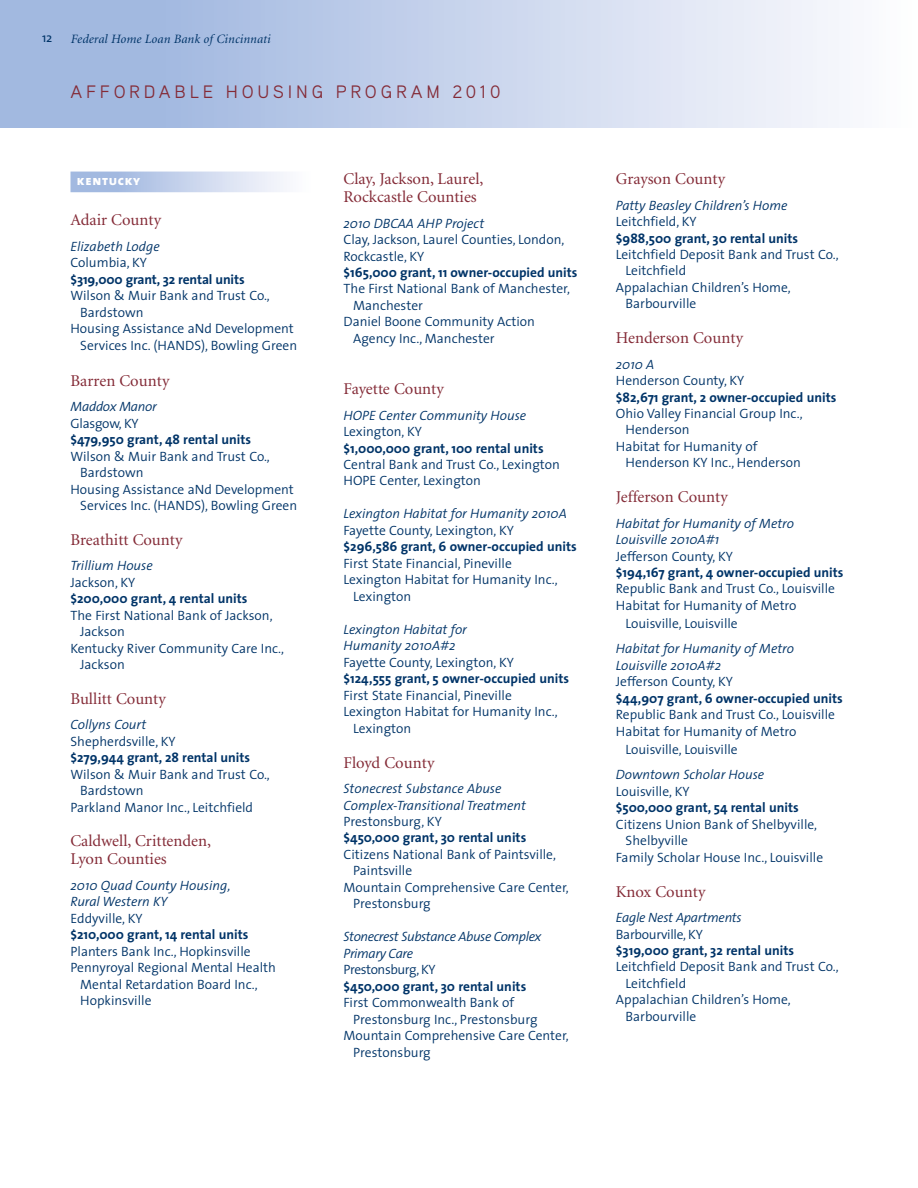
<style>
.page{position:relative;width:918px;height:1188px;background:#fff}
.page>*{position:absolute;margin:0;border:0;box-sizing:border-box;transform-origin:0 0}
.t1{font:18px "Aaux Pro";letter-spacing:.21em;color:#842b37}
.t2{font:16.5px/18px "Minion";color:#842b37}
.t3{font:300 13.5px/16.5px "The Sans";color:#003468}
.t4{font:700 13.5px "The Sans";color:#003468}
.t5{font:italic 300 13.5px/16.5px "The Sans";color:#003468}
.t6{font:italic 300 13.5px/16.5px "The Sans";letter-spacing:-.03em;color:#003468}
.t7{font:italic 300 13.5px "The Sans";letter-spacing:-.02em;color:#003468}
.t8{font:300 13.5px "The Sans";letter-spacing:-.02em;color:#003468}
.t9{font:300 13.5px "The Sans";letter-spacing:-.03em;color:#003468}
.t10{font:13.5px "The Sans Extra Bold Caps";letter-spacing:.05em;color:#fff}
.t11{font:italic 12.75px "Minion";letter-spacing:.01em;color:#003468}
.t12{font:12.75px "The Sans";color:#003468}
</style>
<div class="page">
<div style="left:70px;top:172px;width:250px;height:20px;background:linear-gradient(to right,#94aedc,#fff)"></div>
<div style="left:0;top:0;width:918px;height:128px;background:linear-gradient(to right,#95afdc,#fcfbfe)"></div>
<p class="t12" style="left:42px;top:27px;width:12px">12</p>
<p class="t11" style="left:70px;top:32px;width:201px">Federal Home Loan Bank of Cincinnati</p>
<h1 class="t1" style="left:70px;top:80px;width:432px">AFFORDABLE HOUSING PROGRAM 2010</h1>
<p class="t10" style="left:77px;top:169px;width:65px">kentucky</p>
<p class="t2" style="left:70px;top:212px;width:92px">Adair County</p>
<p class="t5" style="left:70px;top:238px;width:91px">Elizabeth Lodge</p>
<p class="t3" style="left:70px;top:254px;width:78px">Columbia, KY</p>
<p class="t4" style="left:70px;top:268px;width:176px">$319,000 grant, 32 rental units</p>
<p class="t3" style="left:70px;top:287px;width:201px">Wilson &amp; Muir Bank and Trust Co.,</p>
<p class="t3" style="left:80px;top:304px;width:65px">Bardstown</p>
<p class="t3" style="left:70px;top:320px;width:225px">Housing Assistance aNd Development</p>
<p class="t3" style="left:80px;top:337px;width:218px">Services Inc. (HANDS), Bowling Green</p>
<p class="t2" style="left:70px;top:372px;width:100px">Barren County</p>
<p class="t7" style="left:70px;top:396px;width:88px">Maddox Manor</p>
<p class="t8" style="left:70px;top:412px;width:70px">Glasgow, KY</p>
<p class="t4" style="left:70px;top:429px;width:182px">$479,950 grant, 48 rental units</p>
<p class="t3" style="left:70px;top:448px;width:201px">Wilson &amp; Muir Bank and Trust Co.,</p>
<p class="t3" style="left:80px;top:464px;width:65px">Bardstown</p>
<p class="t3" style="left:70px;top:481px;width:225px">Housing Assistance aNd Development</p>
<p class="t3" style="left:80px;top:497px;width:218px">Services Inc. (HANDS), Bowling Green</p>
<p class="t2" style="left:70px;top:531px;width:114px">Breathitt County</p>
<p class="t5" style="left:70px;top:557px;width:84px">Trillium House</p>
<p class="t3" style="left:70px;top:574px;width:66px">Jackson, KY</p>
<p class="t4" style="left:70px;top:588px;width:178px">$200,000 grant, 4 rental units</p>
<p class="t3" style="left:70px;top:607px;width:204px">The First National Bank of Jackson,</p>
<p class="t3" style="left:80px;top:623px;width:46px">Jackson</p>
<p class="t3" style="left:70px;top:640px;width:215px">Kentucky River Community Care Inc.,</p>
<p class="t3" style="left:80px;top:656px;width:46px">Jackson</p>
<p class="t2" style="left:70px;top:690px;width:97px">Bullitt County</p>
<p class="t5" style="left:70px;top:716px;width:77px">Collyns Court</p>
<p class="t3" style="left:70px;top:733px;width:107px">Shepherdsville, KY</p>
<p class="t4" style="left:70px;top:747px;width:181px">$279,944 grant, 28 rental units</p>
<p class="t3" style="left:70px;top:766px;width:201px">Wilson &amp; Muir Bank and Trust Co.,</p>
<p class="t3" style="left:80px;top:782px;width:65px">Bardstown</p>
<p class="t3" style="left:70px;top:799px;width:184px">Parkland Manor Inc., Leitchfield</p>
<p class="t2" style="left:70px;top:833px;width:142px">Caldwell, Crittenden,<br>Lyon Counties</p>
<p class="t5" style="left:70px;top:877px;width:162px">2010 Quad County Housing,<br>Rural Western KY</p>
<p class="t3" style="left:70px;top:910px;width:74px">Eddyville, KY</p>
<p class="t4" style="left:70px;top:924px;width:179px">$210,000 grant, 14 rental units</p>
<p class="t3" style="left:70px;top:943px;width:182px">Planters Bank Inc., Hopkinsville</p>
<p class="t3" style="left:70px;top:959px;width:207px">Pennyroyal Regional Mental Health</p>
<p class="t3" style="left:80px;top:976px;width:179px">Mental Retardation Board Inc.,</p>
<p class="t3" style="left:80px;top:992px;width:73px">Hopkinsville</p>
<p class="t2" style="left:344px;top:170px;width:141px">Clay, Jackson, Laurel,<br>Rockcastle Counties</p>
<p class="t5" style="left:344px;top:214px;width:142px">2010 DBCAA AHP Project</p>
<p class="t3" style="left:344px;top:231px;width:222px">Clay, Jackson, Laurel Counties, London,<br>Rockcastle, KY</p>
<p class="t4" style="left:344px;top:261px;width:236px">$165,000 grant, 11 owner-occupied units</p>
<p class="t3" style="left:344px;top:280px;width:228px">The First National Bank of Manchester,</p>
<p class="t3" style="left:353px;top:297px;width:71px">Manchester</p>
<p class="t3" style="left:344px;top:313px;width:193px">Daniel Boone Community Action</p>
<p class="t3" style="left:353px;top:330px;width:143px">Agency Inc., Manchester</p>
<p class="t2" style="left:344px;top:380px;width:102px">Fayette County</p>
<p class="t5" style="left:344px;top:406px;width:184px">HOPE Center Community House</p>
<p class="t3" style="left:344px;top:423px;width:80px">Lexington, KY</p>
<p class="t4" style="left:344px;top:437px;width:202px">$1,000,000 grant, 100 rental units</p>
<p class="t3" style="left:344px;top:456px;width:218px">Central Bank and Trust Co., Lexington<br>HOPE Center, Lexington</p>
<p class="t5" style="left:344px;top:505px;width:225px">Lexington Habitat for Humanity 2010A</p>
<p class="t3" style="left:344px;top:522px;width:172px">Fayette County, Lexington, KY</p>
<p class="t4" style="left:344px;top:536px;width:235px">$296,586 grant, 6 owner-occupied units</p>
<p class="t3" style="left:344px;top:555px;width:170px">First State Financial, Pineville</p>
<p class="t3" style="left:344px;top:571px;width:216px">Lexington Habitat for Humanity Inc.,</p>
<p class="t3" style="left:353px;top:588px;width:60px">Lexington</p>
<p class="t5" style="left:344px;top:621px;width:125px">Lexington Habitat for<br>Humanity 2010A#2</p>
<p class="t3" style="left:344px;top:654px;width:172px">Fayette County, Lexington, KY</p>
<p class="t4" style="left:344px;top:668px;width:227px">$124,555 grant, 5 owner-occupied units</p>
<p class="t3" style="left:344px;top:687px;width:170px">First State Financial, Pineville</p>
<p class="t3" style="left:344px;top:703px;width:216px">Lexington Habitat for Humanity Inc.,</p>
<p class="t3" style="left:353px;top:720px;width:60px">Lexington</p>
<p class="t2" style="left:344px;top:754px;width:92px">Floyd County</p>
<p class="t5" style="left:344px;top:780px;width:184px">Stonecrest Substance Abuse<br>Complex-Transitional Treatment</p>
<p class="t3" style="left:344px;top:813px;width:100px">Prestonsburg, KY</p>
<p class="t4" style="left:344px;top:827px;width:184px">$450,000 grant, 30 rental units</p>
<p class="t3" style="left:344px;top:846px;width:214px">Citizens National Bank of Paintsville,</p>
<p class="t3" style="left:353px;top:862px;width:60px">Paintsville</p>
<p class="t3" style="left:344px;top:879px;width:227px">Mountain Comprehensive Care Center,</p>
<p class="t3" style="left:353px;top:895px;width:79px">Prestonsburg</p>
<p class="t6" style="left:344px;top:928px;width:199px">Stonecrest Substance Abuse Complex<br>Primary Care</p>
<p class="t9" style="left:344px;top:959px;width:94px">Prestonsburg, KY</p>
<p class="t4" style="left:344px;top:975px;width:184px">$450,000 grant, 30 rental units</p>
<p class="t3" style="left:344px;top:994px;width:172px">First Commonwealth Bank of</p>
<p class="t3" style="left:353px;top:1011px;width:186px">Prestonsburg Inc., Prestonsburg</p>
<p class="t3" style="left:344px;top:1027px;width:227px">Mountain Comprehensive Care Center,</p>
<p class="t3" style="left:353px;top:1044px;width:79px">Prestonsburg</p>
<p class="t2" style="left:616px;top:170px;width:111px">Grayson County</p>
<p class="t5" style="left:616px;top:196px;width:173px">Patty Beasley Children’s Home</p>
<p class="t3" style="left:616px;top:213px;width:82px">Leitchfield, KY</p>
<p class="t4" style="left:616px;top:227px;width:184px">$988,500 grant, 30 rental units</p>
<p class="t3" style="left:616px;top:246px;width:224px">Leitchfield Deposit Bank and Trust Co.,</p>
<p class="t3" style="left:626px;top:262px;width:62px">Leitchfield</p>
<p class="t3" style="left:616px;top:279px;width:176px">Appalachian Children’s Home,</p>
<p class="t3" style="left:626px;top:295px;width:72px">Barbourville</p>
<p class="t2" style="left:616px;top:329px;width:129px">Henderson County</p>
<p class="t5" style="left:616px;top:355px;width:40px">2010 A</p>
<p class="t3" style="left:616px;top:372px;width:130px">Henderson County, KY</p>
<p class="t4" style="left:616px;top:386px;width:222px">$82,671 grant, 2 owner-occupied units</p>
<p class="t3" style="left:616px;top:405px;width:188px">Ohio Valley Financial Group Inc.,</p>
<p class="t3" style="left:626px;top:421px;width:66px">Henderson</p>
<p class="t3" style="left:616px;top:438px;width:143px">Habitat for Humanity of</p>
<p class="t3" style="left:626px;top:454px;width:177px">Henderson KY Inc., Henderson</p>
<p class="t2" style="left:616px;top:488px;width:113px">Jefferson County</p>
<p class="t5" style="left:616px;top:514px;width:180px">Habitat for Humanity of Metro<br>Louisville 2010A#1</p>
<p class="t3" style="left:616px;top:547px;width:118px">Jefferson County, KY</p>
<p class="t4" style="left:616px;top:561px;width:229px">$194,167 grant, 4 owner-occupied units</p>
<p class="t3" style="left:616px;top:580px;width:221px">Republic Bank and Trust Co., Louisville<br>Habitat for Humanity of Metro</p>
<p class="t3" style="left:626px;top:615px;width:114px">Louisville, Louisville</p>
<p class="t5" style="left:616px;top:640px;width:180px">Habitat for Humanity of Metro<br>Louisville 2010A#2</p>
<p class="t3" style="left:616px;top:673px;width:118px">Jefferson County, KY</p>
<p class="t4" style="left:616px;top:687px;width:228px">$44,907 grant, 6 owner-occupied units</p>
<p class="t3" style="left:616px;top:706px;width:221px">Republic Bank and Trust Co., Louisville<br>Habitat for Humanity of Metro</p>
<p class="t3" style="left:626px;top:741px;width:114px">Louisville, Louisville</p>
<p class="t5" style="left:616px;top:766px;width:150px">Downtown Scholar House</p>
<p class="t3" style="left:616px;top:783px;width:75px">Louisville, KY</p>
<p class="t4" style="left:616px;top:797px;width:184px">$500,000 grant, 54 rental units</p>
<p class="t3" style="left:616px;top:816px;width:203px">Citizens Union Bank of Shelbyville,</p>
<p class="t3" style="left:626px;top:832px;width:64px">Shelbyville</p>
<p class="t3" style="left:616px;top:849px;width:209px">Family Scholar House Inc., Louisville</p>
<p class="t2" style="left:616px;top:883px;width:91px">Knox County</p>
<p class="t7" style="left:616px;top:906px;width:127px">Eagle Nest Apartments</p>
<p class="t8" style="left:616px;top:923px;width:88px">Barbourville, KY</p>
<p class="t4" style="left:616px;top:939px;width:180px">$319,000 grant, 32 rental units</p>
<p class="t3" style="left:616px;top:958px;width:224px">Leitchfield Deposit Bank and Trust Co.,</p>
<p class="t3" style="left:626px;top:975px;width:62px">Leitchfield</p>
<p class="t3" style="left:616px;top:991px;width:176px">Appalachian Children’s Home,</p>
<p class="t3" style="left:626px;top:1008px;width:72px">Barbourville</p>
</div>
